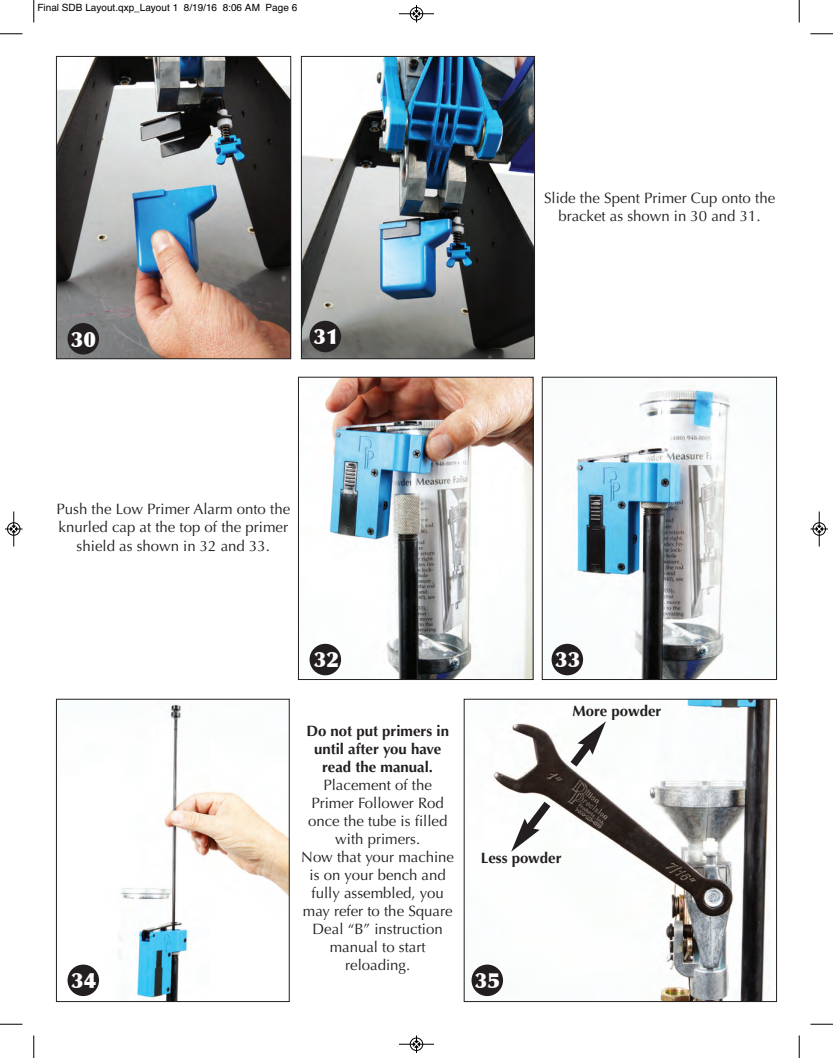
<style>
.page{position:relative;width:833px;height:1058px;background:#fff}
.page>*{position:absolute;margin:0;border:0;box-sizing:border-box;transform-origin:0 0}
.t1{font:900 21.25px "Optima";color:#fff}
.t2{font:15px/18px "Optima LT Std";color:#231f20;text-align:center}
.t3{font:700 15px/18px "Optima LT Std";color:#231f20;text-align:center}
.t4{font:10px "Helvetica";color:#000}
</style>
<div class="page">
<img style="left:475px;top:701px;width:296px;height:298px">
<div style="left:464px;top:699px;width:312px;height:302px;border:1px solid #231f20"></div>
<img style="left:75px;top:704px;width:212px;height:295px">
<div style="left:56px;top:699px;width:233px;height:302px;border:1px solid #231f20"></div>
<img style="left:312px;top:379px;width:219px;height:298px">
<div style="left:298px;top:377px;width:235px;height:302px;border:1px solid #231f20"></div>
<img style="left:554px;top:390px;width:177px;height:287px">
<div style="left:542px;top:377px;width:234px;height:302px;border:1px solid #231f20"></div>
<img style="left:58px;top:58px;width:231px;height:299px">
<div style="left:56px;top:56px;width:235px;height:303px;border:1px solid #231f20"></div>
<img style="left:303px;top:58px;width:229px;height:299px">
<div style="left:301px;top:56px;width:233px;height:303px;border:1px solid #231f20"></div>
<svg style="left:563px;top:721px;width:43px;height:53px"></svg>
<svg style="left:511px;top:793px;width:47px;height:58px"></svg>
<div style="left:67px;top:323px;width:32px;height:31px;background:#231f20;border-radius:50%"></div>
<div style="left:309px;top:321px;width:32px;height:31px;background:#231f20;border-radius:50%"></div>
<div style="left:309px;top:643px;width:32px;height:32px;background:#231f20;border-radius:50%"></div>
<div style="left:551px;top:643px;width:32px;height:32px;background:#231f20;border-radius:50%"></div>
<div style="left:67px;top:964px;width:32px;height:32px;background:#231f20;border-radius:50%"></div>
<div style="left:471px;top:964px;width:32px;height:32px;background:#231f20;border-radius:50%"></div>
<svg style="left:33px;top:0;width:2px;height:22px"></svg>
<svg style="left:0;top:33px;width:22px;height:2px"></svg>
<svg style="left:798px;top:0;width:2px;height:22px"></svg>
<svg style="left:810px;top:33px;width:22px;height:2px"></svg>
<svg style="left:33px;top:1035px;width:2px;height:23px"></svg>
<svg style="left:0;top:1023px;width:22px;height:2px"></svg>
<svg style="left:798px;top:1035px;width:2px;height:23px"></svg>
<svg style="left:810px;top:1023px;width:22px;height:2px"></svg>
<hr style="left:399px;top:14px;width:35px;height:1px;background:#000">
<div style="left:410px;top:7px;width:13px;height:13px;border:1px solid #000;border-radius:50%"></div>
<svg style="left:413px;top:5px;width:6px;height:17px"></svg>
<hr style="left:399px;top:1044px;width:35px;height:1px;background:#000">
<div style="left:410px;top:1037px;width:13px;height:13px;border:1px solid #000;border-radius:50%"></div>
<svg style="left:413px;top:1035px;width:6px;height:17px"></svg>
<hr style="left:14px;top:511px;width:1px;height:35px;background:#000">
<div style="left:7px;top:522px;width:13px;height:13px;border:1px solid #000;border-radius:50%"></div>
<svg style="left:5px;top:526px;width:17px;height:6px"></svg>
<hr style="left:819px;top:511px;width:1px;height:35px;background:#000">
<div style="left:812px;top:522px;width:13px;height:13px;border:1px solid #000;border-radius:50%"></div>
<svg style="left:810px;top:526px;width:18px;height:6px"></svg>
<p class="t4" style="left:38px;top:2px;width:261px">Final SDB Layout.qxp_Layout 1 8/19/16 8:06 AM Page 6</p>
<h1 class="t1" style="left:71px;top:326px;width:27px">30</h1>
<h1 class="t1" style="left:313px;top:323px;width:27px">31</h1>
<p class="t2" style="left:56px;top:502px;width:235px">Push the Low Primer Alarm onto the knurled cap at the top of the primer shield as shown in 32 and 33.</p>
<p class="t2" style="left:544px;top:190px;width:232px">Slide the Spent Primer Cup onto the bracket as shown in 30 and 31.</p>
<h1 class="t1" style="left:314px;top:646px;width:27px">32</h1>
<h1 class="t1" style="left:555px;top:646px;width:27px">33</h1>
<p class="t3" style="left:306px;top:723px;width:144px">Do not put primers in until after you have read the manual.</p>
<p class="t2" style="left:301px;top:777px;width:154px">Placement of the<br>Primer Follower Rod once the tube is filled with primers.<br>Now that your machine is on your bench and fully assembled, you may refer to the Square<br>Deal “B” instruction manual to start reloading.</p>
<p class="t3" style="left:481px;top:850px;width:82px">Less powder</p>
<h1 class="t1" style="left:71px;top:967px;width:27px">34</h1>
<h1 class="t1" style="left:475px;top:967px;width:27px">35</h1>
<p class="t3" style="left:572px;top:703px;width:90px">More powder</p>
</div>
